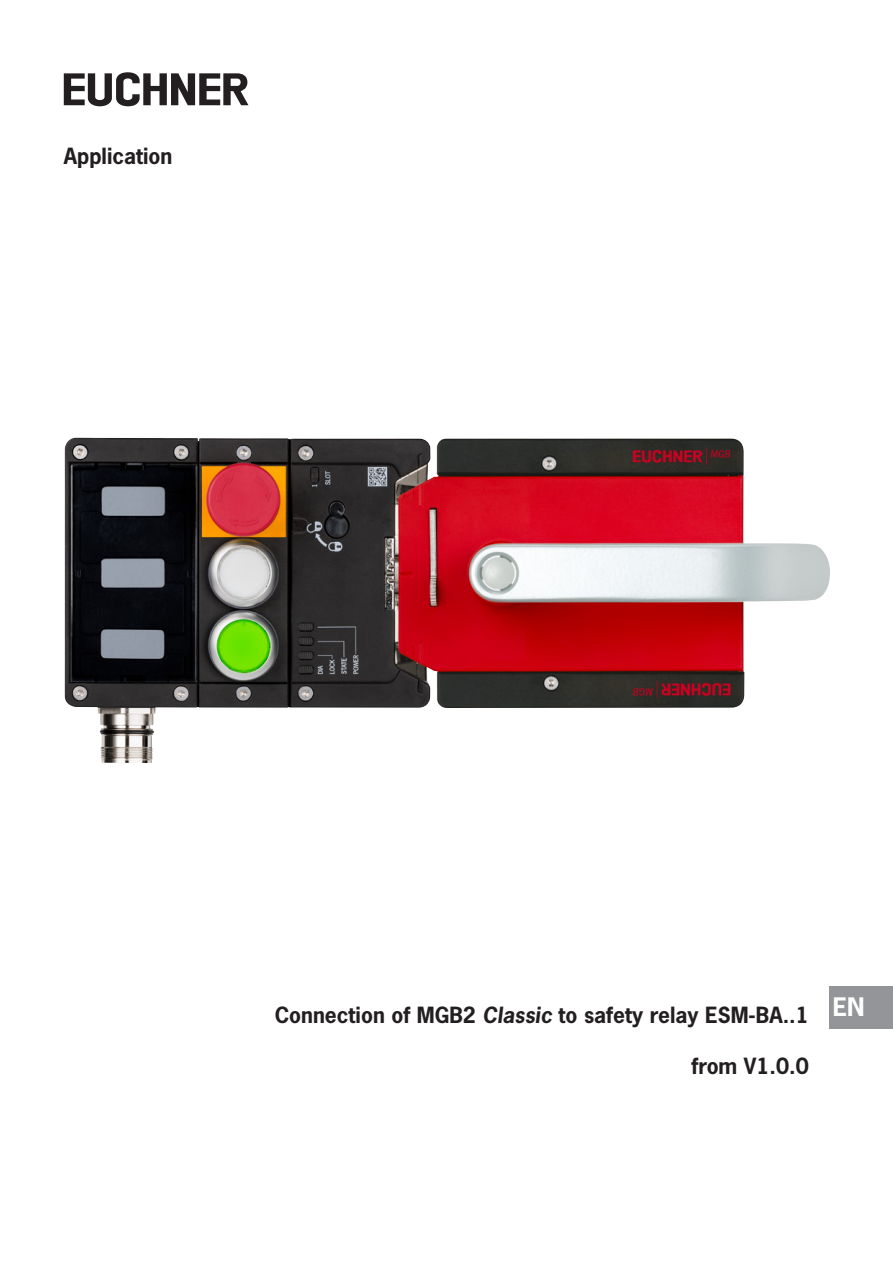
<style>
.page{position:relative;width:893px;height:1263px;background:#fff}
.page>*{position:absolute;margin:0;border:0;box-sizing:border-box;transform-origin:0 0}
.t1{font:700 24px "News Gothic Std";color:#fff}
.A4_Titelblatt_Produk{font:700 21px "News Gothic Std";color:#231f20}
.A4_Titelblatt_Dokume{font:700 21px "News Gothic Std";color:#231f20}
.s1{font-style:italic}
</style>
<div class="page">
<svg style="left:64px;top:72px;width:184px;height:34px"></svg>
<div style="left:829px;top:986px;width:64px;height:43px;background:#939598"></div>
<img style="left:65px;top:438px;width:765px;height:325px">
<p class="A4_Titelblatt_Dokume" style="left:64px;top:142px;width:110px">Application</p>
<p class="A4_Titelblatt_Produk" style="left:275px;top:1001px;width:536px">Connection of MGB2 <span class="s1">Classic</span> to safety relay ESM-BA..1</p>
<p class="A4_Titelblatt_Produk" style="left:692px;top:1052px;width:119px">from V1.0.0</p>
<p class="t1" style="left:833px;top:991px;width:33px">EN</p>
</div>
